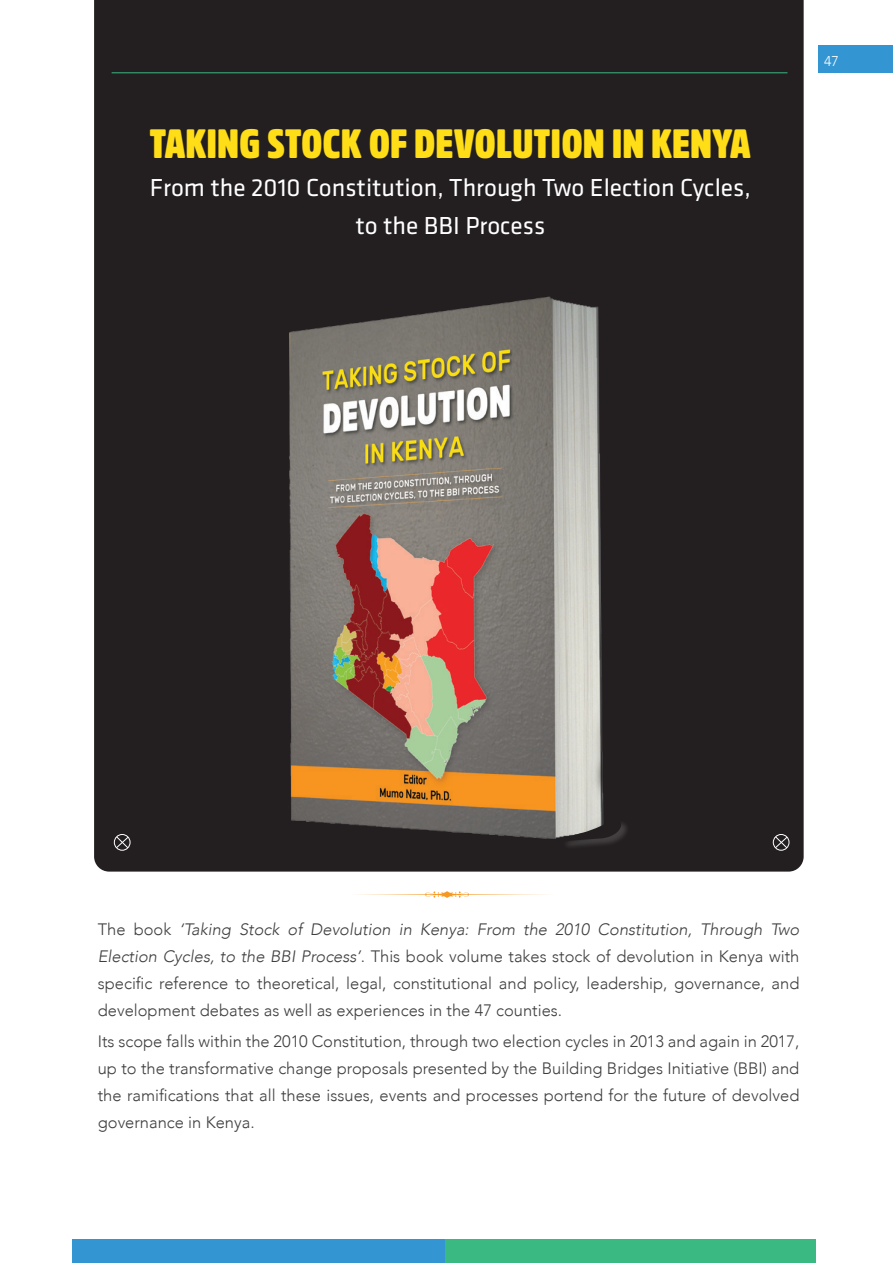
<style>
.page{position:relative;width:893px;height:1263px;background:#fff}
.page>*{position:absolute;margin:0;border:0;box-sizing:border-box;transform-origin:0 0}
.Body_text{font:900 40.5px "Amsi Pro Cond";color:#ffdd17}
.Body_text-2{font:25.5px/38.2px "Klavika";color:#fff;text-align:center}
.Body_text-3{font:300 16.5px/27px "Avenir";color:#3e3e3f;text-align:justify}
.t1{font:300 14.25px "Avenir";color:#fff}
.s1{font-style:italic}
</style>
<div class="page">
<div style="left:72px;top:1239px;width:373px;height:24px;background:#3396d2"></div>
<div style="left:445px;top:1239px;width:371px;height:24px;background:#3ab983"></div>
<div style="left:819px;top:45px;width:74px;height:28px;background:#3396d2"></div>
<div style="left:94px;top:0;width:710px;height:872px;background:#231f20"></div>
<div style="left:114px;top:834px;width:16px;height:16px;border:1px solid #fff;border-radius:50%"></div>
<svg style="left:116px;top:836px;width:13px;height:13px"></svg>
<div style="left:773px;top:834px;width:16px;height:16px;border:1px solid #fff;border-radius:50%"></div>
<svg style="left:774px;top:836px;width:14px;height:13px"></svg>
<img style="left:270px;top:291px;width:363px;height:556px">
<svg style="left:356px;top:891px;width:191px;height:7px"></svg>
<div style="left:562px;top:819px;width:68px;height:31px;background:#fff;opacity:.15"></div>
<svg style="left:559px;top:814px;width:64px;height:27px;background:#757371"></svg>
<hr style="left:112px;top:72px;width:675px;height:1px;background:#3ab983">
<p class="Body_text" style="left:150px;top:116px;width:603px">TAKING STOCK OF DEVOLUTION IN KENYA</p>
<p class="Body_text-2" style="left:150px;top:169px;width:602px">From the 2010 Constitution, Through Two Election Cycles, to the BBI Process</p>
<p class="t1" style="left:824px;top:52px;width:16px">47</p>
<p class="Body_text-3" style="left:98px;top:915px;width:703px">The book <span class="s1">‘Taking Stock of Devolution in Kenya: From the 2010 Constitution, Through Two Election Cycles, to the BBI Process’</span>. This book volume takes stock of devolution in Kenya with specific reference to theoretical, legal, constitutional and policy, leadership, governance, and development debates as well as experiences in the 47 counties.</p>
<p class="Body_text-3" style="left:98px;top:1028px;width:703px">Its scope falls within the 2010 Constitution, through two election cycles in 2013 and again in 2017, up to the transformative change proposals presented by the Building Bridges Initiative (BBI) and the ramifications that all these issues, events and processes portend for the future of devolved governance in Kenya.</p>
</div>
